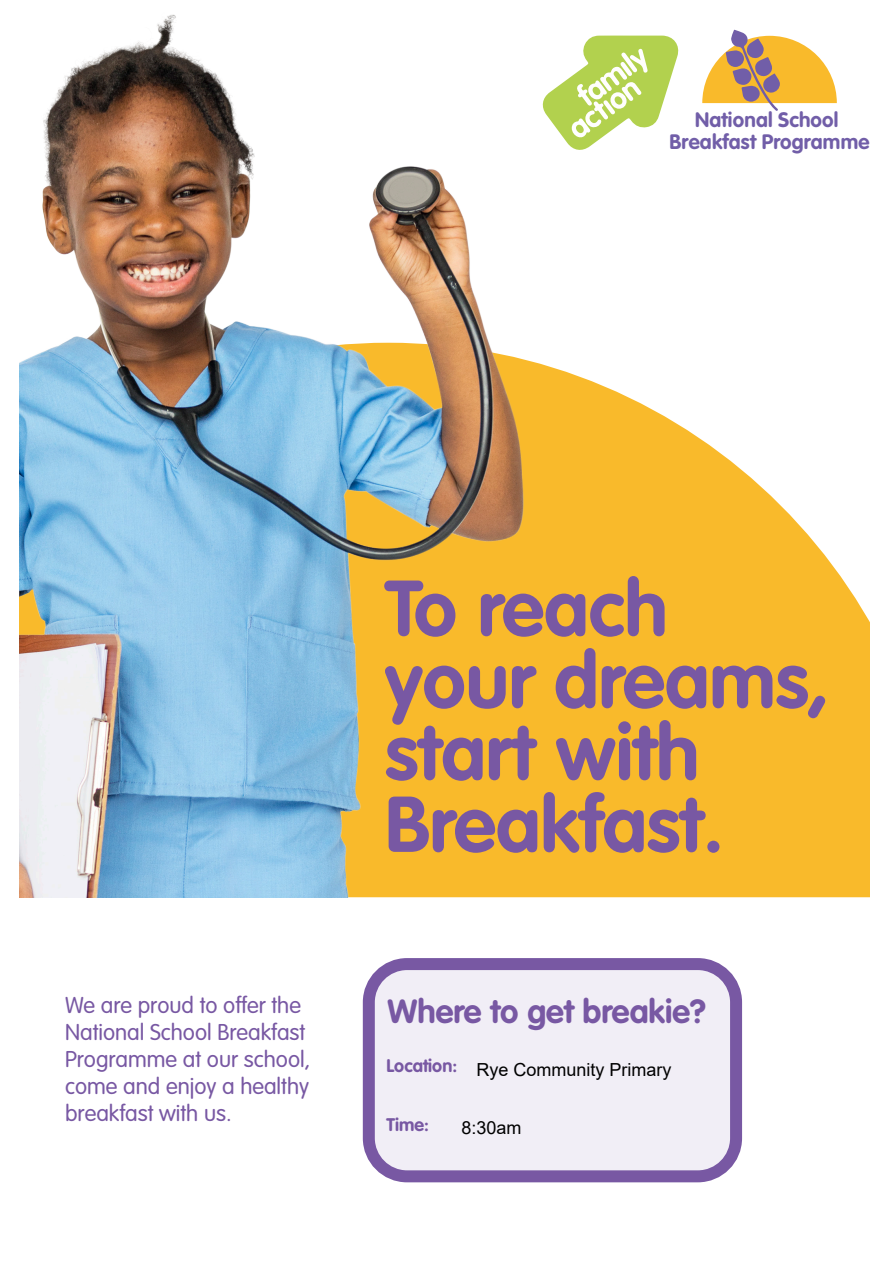
<style>
.page{position:relative;width:893px;height:1263px;background:#fff}
.page>*{position:absolute;margin:0;border:0;box-sizing:border-box;transform-origin:0 0}
.t1{font:700 77.7px "VAG Rounded";color:#7858a3}
.t2{font:700 33px "VAG Rounded";color:#7858a3}
.t3{font:300 22.5px/27px "VAG Rounded";color:#7858a3}
.t4{font:700 20.55px/21.9px "VAG Rounded";letter-spacing:.01em;color:#715ea8;text-align:center}
.t5{font:18px "Arial";color:#000}
.t6{font:700 18px "VAG Rounded";color:#7858a3}
</style>
<div class="page">
<svg style="left:679px;top:425px;width:191px;height:472px;fill:#f9ba2b"></svg>
<img style="left:19px;top:14px;width:660px;height:883px">
<div style="left:369px;top:964px;width:367px;height:212px;background:#f1eef6;border-radius:38px"></div>
<div style="left:363px;top:958px;width:379px;height:224px;border:12px solid #7858a3;border-radius:38px"></div>
<svg style="left:543px;top:36px;width:136px;height:116px"></svg>
<div style="left:592px;top:87px;width:8px;height:8px;background:#b2d14e;border-radius:3px"></div>
<div style="left:576px;top:125px;width:8px;height:8px;background:#b2d14e;border-radius:3px"></div>
<div style="left:614px;top:96px;width:8px;height:9px;background:#b2d14e;border-radius:3px"></div>
<svg style="left:702px;top:30px;width:135px;height:81px"></svg>
<p class="t4" style="left:669px;top:109px;width:202px">National School<br>Breakfast Programme</p>
<p class="t3" style="left:65px;top:991px;width:247px">We are proud to offer the<br>National School Breakfast<br>Programme at our school, come and enjoy a healthy breakfast with us.</p>
<p class="t1" style="left:385px;top:563px;width:284px">To reach</p>
<p class="t1" style="left:385px;top:635px;width:446px">your dreams,</p>
<p class="t1" style="left:385px;top:707px;width:316px">start with</p>
<p class="t1" style="left:385px;top:779px;width:340px">Breakfast.</p>
<p class="t2" style="left:387px;top:992px;width:320px">Where to get breakie?</p>
<p class="t6" style="left:387px;top:1055px;width:72px">Location:</p>
<p class="t5" style="left:477px;top:1057px;width:197px">Rye Community Primary</p>
<p class="t6" style="left:387px;top:1114px;width:44px">Time:</p>
<p class="t5" style="left:462px;top:1115px;width:62px">8:30am</p>
</div>
